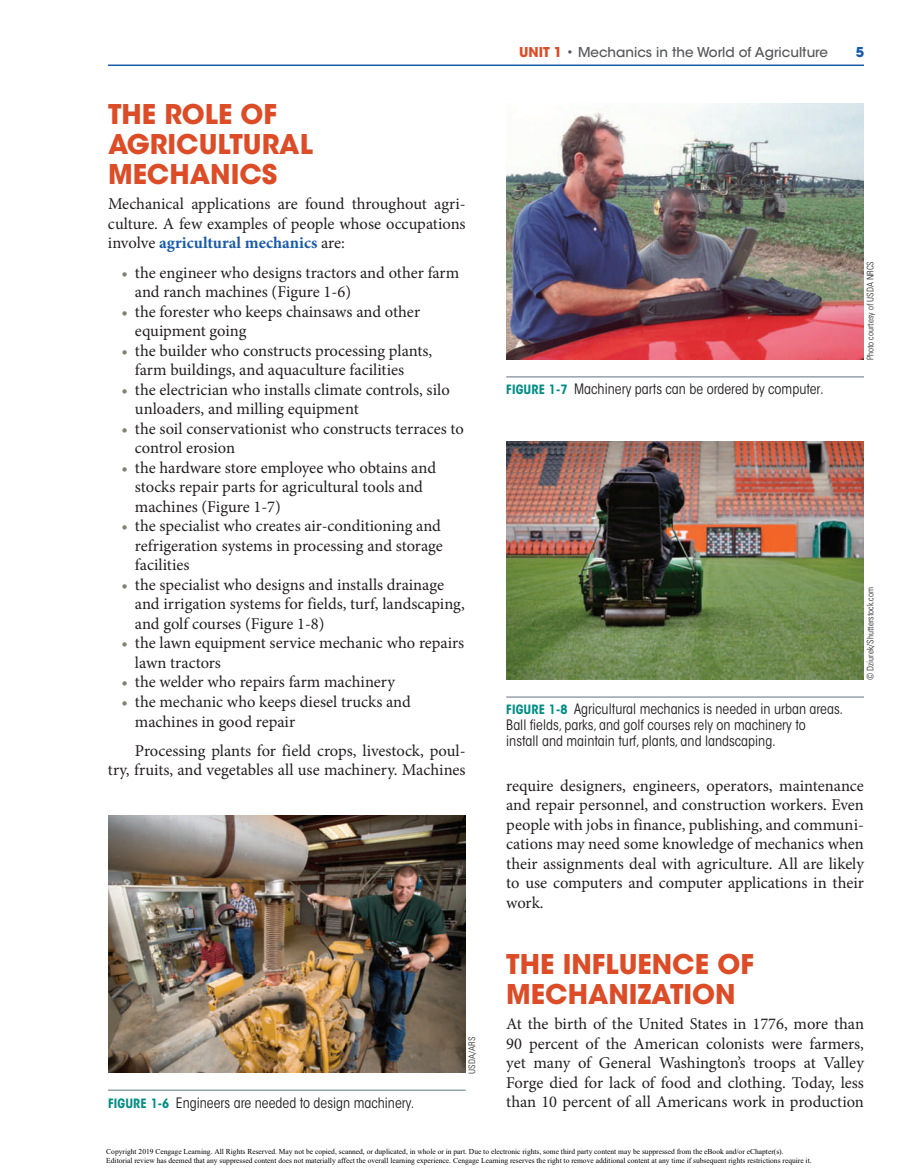
<style>
.page{position:relative;width:918px;height:1175px;background:#fff}
.page>*{position:absolute;margin:0;border:0;box-sizing:border-box;transform-origin:0 0}
.t1{font:700 27px/30px "ITC Avant Garde Std";color:#dc4c27}
.t2{font:16.5px/19.5px "Minion Pro";color:#231f20}
.t3{font:condensed 14.25px/15.8px "ITC Avant Garde Std";color:#231f20}
.t4{font:500 13.5px "ITC Avant Garde Std";color:#57585a}
.t5{font:700 13.5px "ITC Avant Garde Std";color:#185aaa}
.t6{font:300 condensed 9px "Univers LT Std";color:#231f20}
.t7{font:7.5px/9px "Times New Roman";color:#000}
.s1{font-weight:700;color:#185aaa}
.s2{color:#82806e}
.s3{font-weight:700;font-size:12.75px;color:#008e84}
.s4{font-weight:700;color:#dc4c27}
</style>
<div class="page">
<hr style="left:108px;top:64px;width:756px;height:2px;background:#185aaa">
<hr style="left:506px;top:376px;width:358px;height:1px;background:#94a2aa">
<hr style="left:506px;top:696px;width:358px;height:2px;background:#94a2aa">
<hr style="left:108px;top:1089px;width:358px;height:2px;background:#94a2aa">
<img style="left:108px;top:815px;width:358px;height:258px">
<img style="left:506px;top:104px;width:358px;height:255px">
<img style="left:506px;top:441px;width:358px;height:239px">
<p class="t1" style="left:108px;top:99px;width:206px">THE ROLE OF<br>AGRICU LTURAL<br>MECHANICS</p>
<p class="t2" style="left:108px;top:194px;width:359px;text-align:justify">Mechanical applications are found throughout agri&shy;culture. A few examples of people whose occupations involve <span class="s1">agricultural mechanics</span> are:</p>
<p class="t2" style="left:135px;top:263px;width:326px;text-indent:-14px"><span class="s2">•</span> the engineer who designs tractors and other farm and ranch machines (Figure 1-6)</p>
<p class="t2" style="left:135px;top:302px;width:287px;text-indent:-13px"><span class="s2">•</span> the forester who keeps chainsaws and other equipment going</p>
<p class="t2" style="left:135px;top:341px;width:299px;text-indent:-13px"><span class="s2">•</span> the builder who constructs processing plants, farm buildings, and aquaculture facilities</p>
<p class="t2" style="left:135px;top:380px;width:316px;text-indent:-14px"><span class="s2">•</span> the electrician who installs climate controls, silo unloaders, and milling equipment</p>
<p class="t2" style="left:135px;top:419px;width:330px;text-indent:-14px"><span class="s2">•</span> the soil conservationist who constructs terraces to control erosion</p>
<p class="t2" style="left:135px;top:458px;width:303px;text-indent:-13px"><span class="s2">•</span> the hardware store employee who obtains and stocks repair parts for agricultural tools and machines (Figure 1-7)</p>
<p class="t2" style="left:135px;top:516px;width:309px;text-align:justify;text-indent:-13px"><span class="s2">•</span> the specialist who creates air-conditioning and refrigeration systems in processing and storage facilities</p>
<p class="t2" style="left:135px;top:575px;width:331px;text-indent:-13px"><span class="s2">•</span> the specialist who designs and installs drainage and irrigation systems for fields, turf, landscaping, and golf courses (Figure 1-8)</p>
<p class="t2" style="left:135px;top:633px;width:331px;text-indent:-13px"><span class="s2">•</span> the lawn equipment service mechanic who repairs lawn tractors</p>
<p class="t2" style="left:121px;top:672px;width:275px"><span class="s2">•</span> the welder who repairs farm machinery</p>
<p class="t2" style="left:135px;top:692px;width:277px;text-indent:-14px"><span class="s2">•</span> the mechanic who keeps diesel trucks and machines in good repair</p>
<p class="t2" style="left:108px;top:741px;width:359px;text-align:right">Processing plants for field crops, livestock, poul-<br>try, fruits, and vegetables all use machinery. Machines</p>
<p class="t3" style="left:108px;top:1094px;width:308px"><span class="s3">FIGURE 1-6</span> Engineers are needed to design machinery.</p>
<p class="t6" style="left:467px;top:1073px;width:38px;rotate:-90deg">USDA/ARS</p>
<p class="t4" style="left:519px;top:44px;width:310px"><span class="s4">UNIT 1</span> • Mechanics in the World of Agriculture</p>
<p class="t5" style="left:856px;top:44px;width:10px">5</p>
<p class="t3" style="left:506px;top:381px;width:319px"><span class="s3">FIGURE 1-7</span> Machinery parts can be ordered by computer.</p>
<p class="t6" style="left:865px;top:360px;width:100px;rotate:-90deg">Photo courtesy of USDA NRCS</p>
<p class="t3" style="left:506px;top:701px;width:339px"><span class="s3">FIGURE 1-8</span> Agricultural mechanics is needed in urban areas.<br>Ball fields, parks, and golf courses rely on machinery to<br>install and maintain turf, plants, and landscaping.</p>
<p class="t6" style="left:865px;top:680px;width:94px;rotate:-90deg">© Dziurek/Shutterstock.com</p>
<p class="t2" style="left:506px;top:776px;width:359px;text-align:justify">require designers, engineers, operators, maintenance and repair personnel, and construction workers. Even people with jobs in finance, publishing, and communi&shy;cations may need some knowledge of mechanics when their assignments deal with agriculture. All are likely to use computers and computer applications in their work.</p>
<p class="t1" style="left:506px;top:948px;width:249px">THE INFLUENCE OF<br>MECHANIZATION</p>
<p class="t2" style="left:506px;top:1014px;width:359px;text-align:justify">At the birth of the United States in 1776, more than 90 percent of the American colonists were farmers, yet many of General Washington’s troops at Valley Forge died for lack of food and clothing. Today, less than 10 percent of all Americans work in production</p>
<p class="t7" style="left:106px;top:1146px;width:707px">Copyright 2019 Cengage Learning. All Rights Reserved. May not be copied, scanned, or duplicated, in whole or in part. Due to electronic rights, some third party content may be suppressed from the eBook and/or eChapter(s).<br>Editorial review has deemed that any suppressed content does not materially affect the overall learning experience. Cengage Learning reserves the right to remove additional content at any time if subsequent rights restrictions require it.</p>
</div>
